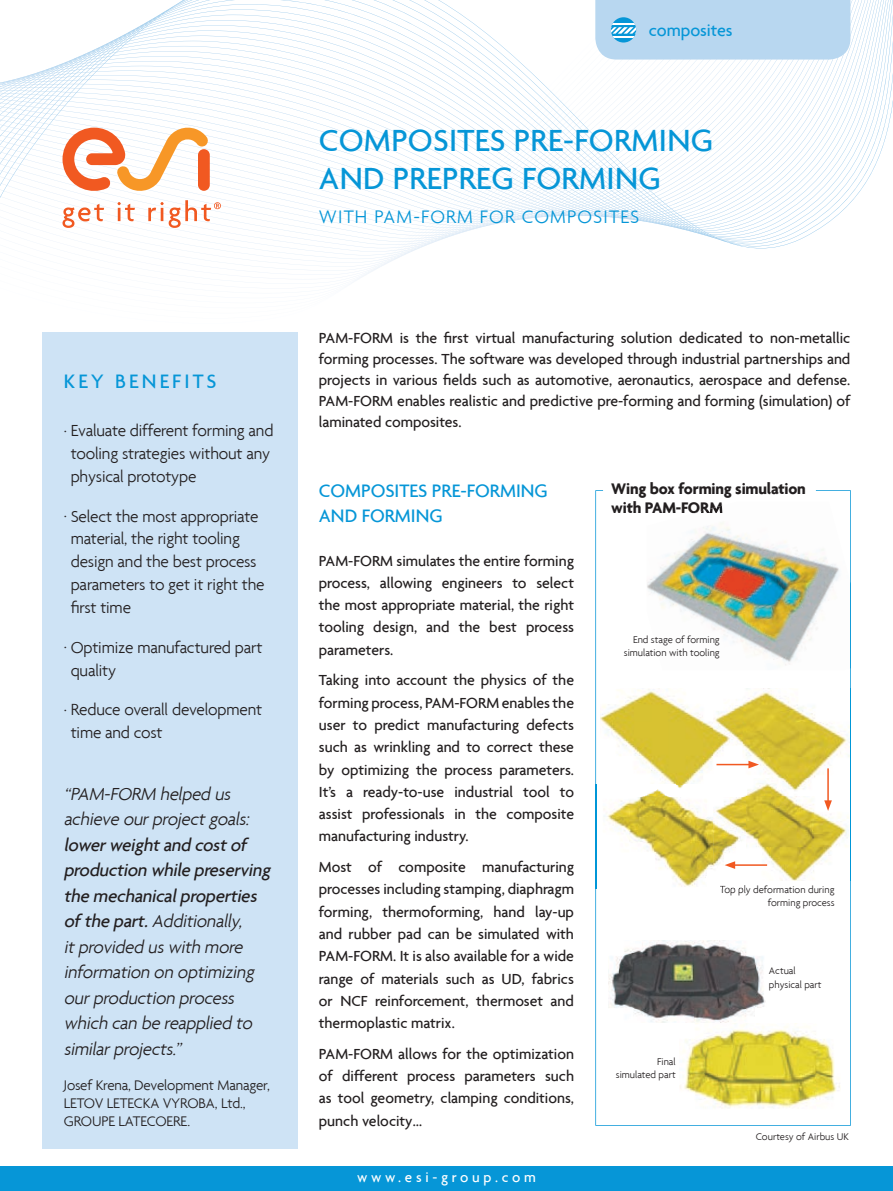
<style>
.page{position:relative;width:893px;height:1191px;background:#fff}
.page>*{position:absolute;margin:0;border:0;box-sizing:border-box;transform-origin:0 0}
.t1{font:500 33px/37.5px "Agenda";letter-spacing:.01em;color:#0696d7}
.t2{font:500 21px "Agenda";letter-spacing:.15em;color:#0696d7}
.t3{font:500 19.5px/25.2px "Agenda";color:#0696d7}
.t4{font:300 19.5px "Agenda";letter-spacing:.06em;color:#0696d7}
.t5{font:italic 300 18.75px/25.5px "Agenda";color:#231f20}
.t6{font:500 18px "Agenda";color:#0696d7}
.t7{font:300 17.25px/22.8px "Agenda";letter-spacing:-.01em;color:#231f20}
.t8{font:700 16.5px/19.5px "Agenda";letter-spacing:-.01em;color:#231f20}
.t9{font:500 15.75px/22.2px "Agenda";color:#231f20;text-align:justify}
.t10{font:300 15px/18px "Agenda";letter-spacing:-.01em;color:#231f20}
.t11{font:500 15px "Agenda";letter-spacing:.25em;color:#fff}
.t12{font:300 10.5px/13.5px "Agenda";color:#231f20;text-align:right}
.s1{font-weight:500}
</style>
<div class="page">
<svg style="left:0;top:0;width:893px;height:248px"></svg>
<div style="left:595px;top:0;width:255px;height:60px;background:#b8d7f0"></div>
<hr style="left:611px;top:23px;width:25px;height:2px;background:#fff">
<div style="left:43px;top:332px;width:255px;height:816px;background:#cee3f5"></div>
<svg style="left:63px;top:125px;width:158px;height:103px"></svg>
<div style="left:0;top:1167px;width:893px;height:24px;background:#0696d7"></div>
<svg style="left:595px;top:490px;width:256px;height:635px"></svg>
<img style="left:647px;top:502px;width:203px;height:168px">
<img style="left:850px;top:581px;width:1px;height:87px">
<img style="left:694px;top:505px;width:28px;height:8px">
<img style="left:600px;top:688px;width:251px;height:108px">
<img style="left:746px;top:796px;width:105px;height:85px">
<svg style="left:850px;top:778px;width:1px;height:18px"></svg>
<img style="left:713px;top:778px;width:30px;height:6px">
<img style="left:596px;top:784px;width:150px;height:104px">
<img style="left:595px;top:784px;width:1px;height:104px">
<img style="left:720px;top:885px;width:26px;height:3px">
<svg style="left:743px;top:784px;width:3px;height:12px"></svg>
<img style="left:609px;top:940px;width:157px;height:82px">
<img style="left:679px;top:1023px;width:161px;height:89px">
<hr style="left:716px;top:764px;width:35px;height:1px;background:#f15921">
<svg style="left:748px;top:760px;width:11px;height:8px"></svg>
<hr style="left:733px;top:864px;width:34px;height:2px;background:#f15921">
<svg style="left:725px;top:861px;width:10px;height:8px"></svg>
<hr style="left:827px;top:768px;width:2px;height:34px;background:#f15921">
<svg style="left:824px;top:800px;width:8px;height:11px"></svg>
<h2 class="t2" style="left:64px;top:368px;width:154px">KEY BENEFITS</h2>
<p class="t7" style="left:71px;top:419px;width:204px;text-indent:-7px">. Evaluate different forming and tooling strategies without any physical prototype</p>
<p class="t7" style="left:71px;top:504px;width:195px;text-indent:-7px">. Select the most appropriate material, the right tooling design and the best process parameters to get it right the first time</p>
<p class="t7" style="left:71px;top:635px;width:193px;text-indent:-7px">. Optimize manufactured part quality</p>
<p class="t7" style="left:71px;top:698px;width:193px;text-indent:-7px">. Reduce overall development time and cost</p>
<p class="t5" style="left:64px;top:780px;width:190px">“PAM-FORM helped us achieve ourprojectgoals:</p>
<p class="t5" style="left:64px;top:831px;width:212px"><span class="s1">lowerweightand costof production while preserving the mechanicalproperties of the part.</span>Additionally, itprovided uswith more information on optimizing ourproduction process which can be reapplied to similarprojects.”</p>
<p class="t10" style="left:64px;top:1075px;width:208px">Josef Krena, Development Manager,<br>LETOV LETECKA VYROBA, Ltd.,<br>GROUPE LATECOERE.</p>
<p class="t6" style="left:649px;top:19px;width:85px">composites</p>
<h1 class="t1" style="left:319px;top:121px;width:396px">COMPOSITES PRE-FORMING<br>AND PREPREG FORMING</h1>
<p class="t4" style="left:319px;top:205px;width:322px">WITH PAM-FORM FOR COMPOSITES</p>
<p class="t9" style="left:319px;top:327px;width:533px;line-height:21px">PAM-FORM is the first virtual manufacturing solution dedicated to non-metallic forming processes. The software was developed through industrial partnerships and projects in various fields such as automotive, aeronautics, aerospace and defense.<br>PAM-FORM enables realistic and predictive pre-forming and forming (simulation) of laminated composites.</p>
<p class="t3" style="left:319px;top:477px;width:230px">COMPOSITES PRE-FORMING<br>AND FORMING</p>
<p class="t9" style="left:319px;top:549px;width:257px">PAM-FORM simulates the entire forming process, allowing engineers to select the most appropriate material, the right tooling design, and the best process parameters.</p>
<p class="t9" style="left:319px;top:669px;width:257px">Taking into account the physics of the forming process, PAM-FORM enables the user to predict manufacturing defects such as wrinkling and to correct these by optimizing the process parameters.<br>It’s a ready-to-use industrial tool to assist professionals in the composite manufacturing industry.</p>
<p class="t9" style="left:319px;top:855px;width:257px">Most of composite manufacturing processes including stamping, diaphragm forming, thermoforming, hand lay-up and rubber pad can be simulated with PAM-FORM. It is also available for a wide range of materials such as UD, fabrics or NCF reinforcement, thermoset and thermoplastic matrix.</p>
<p class="t9" style="left:319px;top:1042px;width:257px">PAM-FORM allows for the optimization of different process parameters such as tool geometry, clamping conditions, punch velocity…</p>
<p class="t11" style="left:357px;top:1168px;width:180px">www.esi-group.com</p>
<p class="t8" style="left:611px;top:478px;width:196px">Wing box forming simulation with PAM-FORM</p>
<p class="t12" style="left:624px;top:632px;width:97px">End stage of forming simulation with tooling</p>
<p class="t12" style="left:720px;top:882px;width:116px">Top ply deformation during forming process</p>
<p class="t12" style="left:616px;top:1054px;width:61px">Final simulated part</p>
<p class="t12" style="left:769px;top:963px;width:54px;text-align:left">Actual physical part</p>
<p class="t12" style="left:756px;top:1129px;width:95px">Courtesy of Airbus UK</p>
</div>
